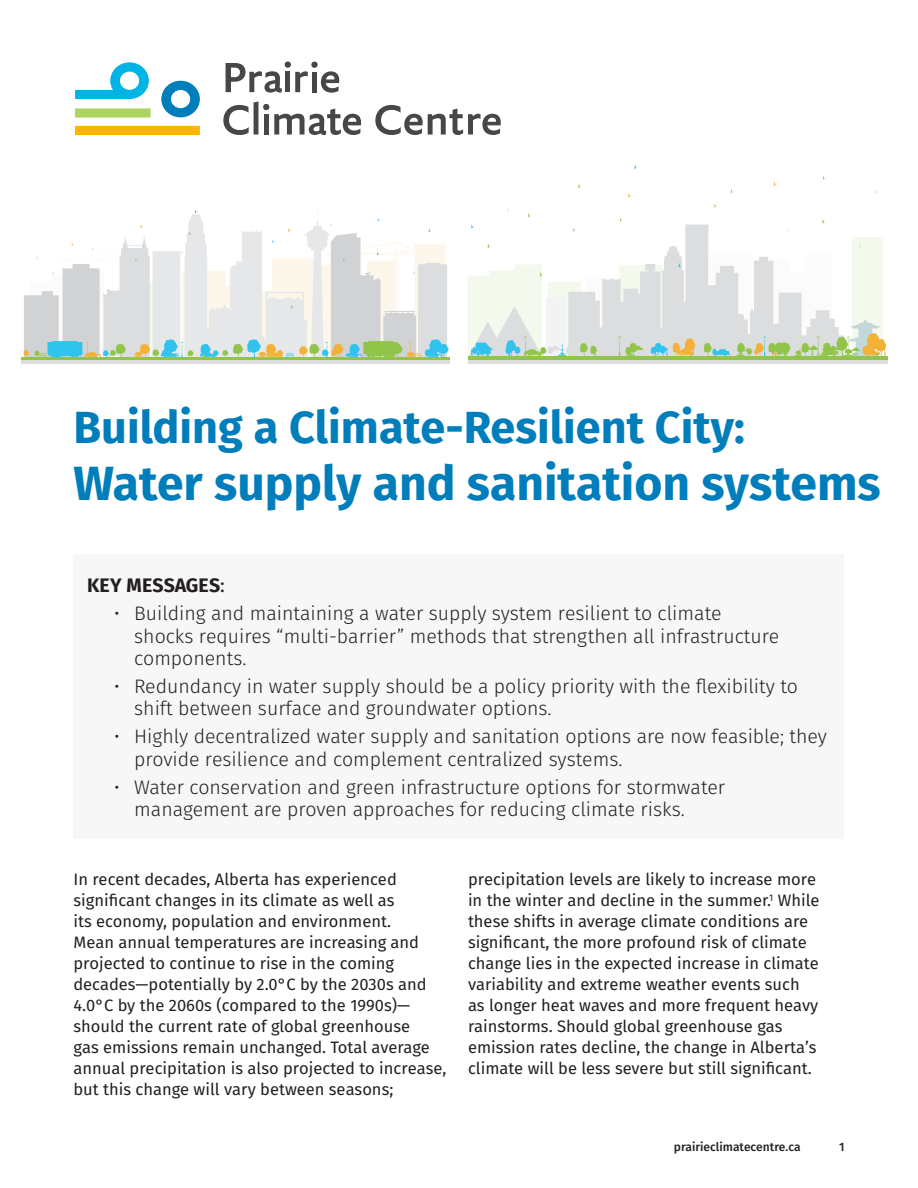
<style>
.page{position:relative;width:918px;height:1188px;background:#fff}
.page>*{position:absolute;margin:0;border:0;box-sizing:border-box;transform-origin:0 0}
.Publication_Title{font:700 48px "Fira Sans";color:#007dbb}
.Publication_Title-2{font:700 45px "Fira Sans";color:#007dbb}
.Body_copy{font:300 19.5px/22.5px "Fira Sans";color:#231f20}
.Body_copy-2{font:700 19.5px "Fira Sans";letter-spacing:.01em;color:#231f20}
.Body_copy-3{font:16.5px/21px "Fira Sans";color:#231f20}
.copyright_running_he{font:500 12px "Fira Sans";color:#231f20}
.s1{font-weight:400}
</style>
<div class="page">
<div style="left:74px;top:554px;width:770px;height:285px;background:#f7f7f8"></div>
<svg style="left:161px;top:81px;width:39px;height:36px"></svg>
<div style="left:75px;top:108px;width:76px;height:10px;background:#add461"></div>
<div style="left:75px;top:126px;width:125px;height:9px;background:#ffb500"></div>
<svg style="left:75px;top:62px;width:74px;height:37px"></svg>
<svg style="left:226px;top:62px;width:82px;height:31px"></svg>
<div style="left:311px;top:62px;width:7px;height:6px;background:#464748;border-radius:50%"></div>
<div style="left:312px;top:72px;width:5px;height:20px;background:#464748"></div>
<svg style="left:321px;top:71px;width:18px;height:22px"></svg>
<svg style="left:223px;top:102px;width:138px;height:33px"></svg>
<svg style="left:375px;top:105px;width:126px;height:30px"></svg>
<hr style="left:21px;top:360px;width:429px;height:4px;background:#dcdddf">
<hr style="left:21px;top:358px;width:429px;height:2px;background:#91c54a">
<svg style="left:24px;top:209px;width:425px;height:149px"></svg>
<div style="left:468px;top:359px;width:420px;height:5px;background:#dcdddf"></div>
<hr style="left:468px;top:356px;width:420px;height:3px;background:#91c54a">
<svg style="left:578px;top:184px;width:4px;height:5px"></svg>
<svg style="left:730px;top:189px;width:4px;height:5px"></svg>
<svg style="left:468px;top:204px;width:418px;height:153px"></svg>
<p class="Publication_Title-2" style="left:74px;top:395px;width:673px">Building a Climate-Resilient City:</p>
<p class="Publication_Title" style="left:74px;top:450px;width:809px">Water supply and sanitation systems</p>
<p class="Body_copy-2" style="left:87px;top:572px;width:139px">KEY MESSAGES<span class="s1">:</span></p>
<p class="Body_copy" style="left:134px;top:603px;width:647px;text-indent:-20px">• Building and maintaining a water supply system resilient to climate shocks requires “multi-barrier” methods that strengthen all infrastructure components.</p>
<p class="Body_copy" style="left:134px;top:676px;width:665px;text-indent:-20px">• Redundancy in water supply should be a policy priority with the flexibility to shift between surface and groundwater options.</p>
<p class="Body_copy" style="left:134px;top:727px;width:694px;text-indent:-20px">• Highly decentralized water supply and sanitation options are now feasible; they provide resilience and complement centralized systems.</p>
<p class="Body_copy" style="left:134px;top:777px;width:592px;text-indent:-20px">• Water conservation and green infrastructure options for stormwater management are proven approaches for reducing climate risks.</p>
<p class="Body_copy-3" style="left:74px;top:870px;width:374px">In recent decades, Alberta has experienced significant changes in its climate as well as<br>its economy, population and environment.<br>Mean annual temperatures are increasing and projected to continue to rise in the coming decades—potentially by 2.0°C by the 2030s and 4.0°C by the 2060s (compared to the 1990s)— should the current rate of global greenhouse<br>gas emissions remain unchanged. Total average annual precipitation is also projected to increase, but this change will vary between seasons;</p>
<p class="Body_copy-3" style="left:468px;top:870px;width:353px">precipitation levels are likely to increase more in the winter and decline in the summer.<sup>1</sup> While these shifts in average climate conditions are significant, the more profound risk of climate change lies in the expected increase in climate variability and extreme weather events such as longer heat waves and more frequent heavy rainstorms. Should global greenhouse gas emission rates decline, the change in Alberta’s climate will be less severe but still significant.</p>
<p class="copyright_running_he" style="left:674px;top:1139px;width:128px">prairieclimatecentre.ca</p>
<p class="copyright_running_he" style="left:839px;top:1139px;width:7px">1</p>
</div>
